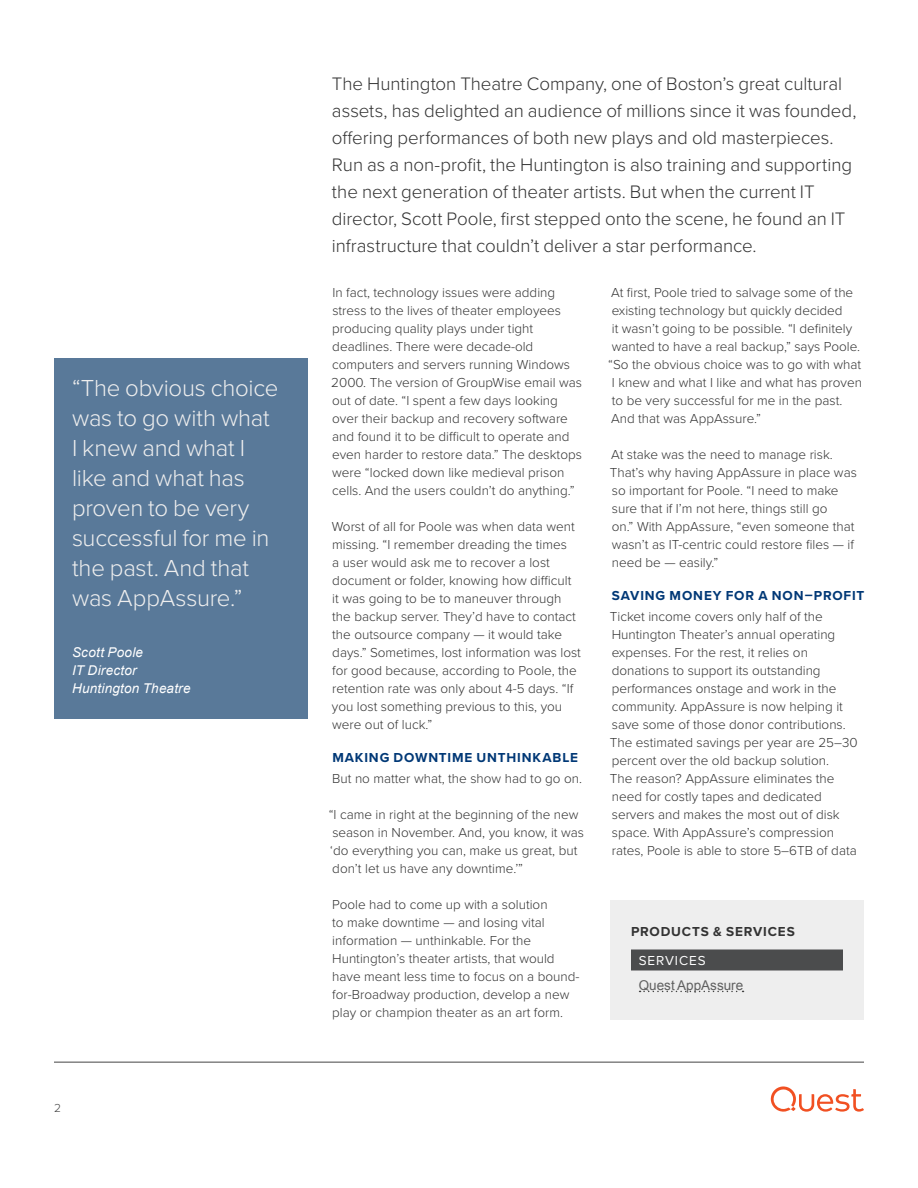
<style>
.page{position:relative;width:918px;height:1188px;background:#fff}
.page>*{position:absolute;margin:0;border:0;box-sizing:border-box;transform-origin:0 0}
.Pull_quote_in_box{font:300 24px/30px "Proxima Nova";letter-spacing:-.01em;color:#eee}
.Intro_paragraph_Dark{font:300 18.75px/27px "Proxima Nova";letter-spacing:-.005em;color:#333}
.Body_copy{font:300 13.5px/18px "Proxima Nova";color:#333}
.Paragraph_Head{font:700 13.5px "Proxima Nova";letter-spacing:.065em;color:#003876}
.Callout_box_byline{font:italic 13.5px "Arial";letter-spacing:.02em;color:#fff}
.Paragraph_subhead_Da{font:700 13.5px "Proxima Nova";letter-spacing:.065em;color:#333}
.Tech_body_copy{font:13.5px "Arial";color:#606060}
.Subhead_in_box{font:13.5px "Proxima Nova";letter-spacing:.065em;color:#fff}
.t1{font:300 12px "Proxima Nova";color:#444}
</style>
<div class="page">
<hr style="left:54px;top:1062px;width:810px;height:1px;background:#444">
<svg style="left:771px;top:1086px;width:93px;height:26px"></svg>
<div style="left:54px;top:358px;width:254px;height:360px;background:#597999"></div>
<div style="left:610px;top:901px;width:254px;height:119px;background:#eee"></div>
<div style="left:631px;top:950px;width:212px;height:20px;background:#4b4c4d"></div>
<svg style="left:640px;top:991px;width:104px;height:1px"></svg>
<p class="Pull_quote_in_box" style="left:72px;top:372px;width:208px">“The obvious choice was to go with what<br>I knew and what I like and what has proven to be very successful for me in the past. And that was AppAssure.”</p>
<p class="Callout_box_byline" style="left:72px;top:644px;width:73px">Scott Poole</p>
<p class="Callout_box_byline" style="left:72px;top:662px;width:66px">IT Director</p>
<p class="Callout_box_byline" style="left:72px;top:680px;width:120px">Huntington Theatre</p>
<p class="t1" style="left:54px;top:1099px;width:8px">2</p>
<p class="Intro_paragraph_Dark" style="left:332px;top:69px;width:526px">The Huntington Theatre Company, one of Boston’s great cultural assets, has delighted an audience of millions since it was founded, offering performances of both new plays and old masterpieces.<br>Run as a non-profit, the Huntington is also training and supporting the next generation of theater artists. But when the current IT director, Scott Poole, first stepped onto the scene, he found an IT infrastructure that couldn’t deliver a star performance.</p>
<p class="Body_copy" style="left:331px;top:283px;width:252px">In fact, technology issues were adding stress to the lives of theater employees producing quality plays under tight deadlines. There were decade-old computers and servers running Windows 2000. The version of GroupWise email was out of date. “I spent a few days looking over their backup and recovery software and found it to be difficult to operate and even harder to restore data.” The desktops were “locked down like medieval prison cells. And the users couldn’t do anything.”</p>
<p class="Body_copy" style="left:332px;top:517px;width:251px">Worst of all for Poole was when data went missing. “I remember dreading the times<br>a user would ask me to recover a lost document or folder, knowing how difficult<br>it was going to be to maneuver through the backup server. They’d have to contact the outsource company — it would take days.” Sometimes, lost information was lost for good because, according to Poole, the retention rate was only about 4-5 days. “If you lost something previous to this, you were out of luck.”</p>
<p class="Paragraph_Head" style="left:332px;top:747px;width:247px">MAKING DOWNTIME UNTHINKABLE</p>
<p class="Body_copy" style="left:332px;top:769px;width:251px">But no matter what, the show had to go on.</p>
<p class="Body_copy" style="left:329px;top:805px;width:257px">“I came in right at the beginning of the new season in November. And, you know, it was ‘do everything you can, make us great, but don’t let us have any downtime.’”</p>
<p class="Body_copy" style="left:332px;top:895px;width:249px">Poole had to come up with a solution<br>to make downtime — and losing vital information — unthinkable. For the Huntington’s theater artists, that would have meant less time to focus on a bound&shy;for-Broadway production, develop a new play or champion theater as an art form.</p>
<p class="Body_copy" style="left:608px;top:283px;width:255px">At first, Poole tried to salvage some of the existing technology but quickly decided<br>it wasn’t going to be possible. “I definitely wanted to have a real backup,” says Poole. “So the obvious choice was to go with what I knew and what I like and what has proven to be very successful for me in the past.<br>And that was AppAssure.”</p>
<p class="Body_copy" style="left:610px;top:445px;width:249px">At stake was the need to manage risk.<br>That’s why having AppAssure in place was so important for Poole. “I need to make sure that if I’m not here, things still go<br>on.” With AppAssure, “even someone that wasn’t as IT-centric could restore files — if need be — easily.”</p>
<p class="Paragraph_Head" style="left:612px;top:585px;width:254px">SAVING MONEY FOR A NON–PROFIT</p>
<p class="Body_copy" style="left:610px;top:607px;width:249px">Ticket income covers only half of the Huntington Theater’s annual operating expenses. For the rest, it relies on donations to support its outstanding performances onstage and work in the community. AppAssure is now helping it save some of those donor contributions.<br>The estimated savings per year are 25–30 percent over the old backup solution.<br>The reason? AppAssure eliminates the need for costly tapes and dedicated servers and makes the most out of disk space. With AppAssure’s compression rates, Poole is able to store 5–6TB of data</p>
<p class="Paragraph_subhead_Da" style="left:631px;top:921px;width:165px">PRODUCTS &amp; SERVICES</p>
<p class="Subhead_in_box" style="left:639px;top:950px;width:68px">SERVICES</p>
<p class="Tech_body_copy" style="left:639px;top:976px;width:106px">Quest AppAssure</p>
</div>
